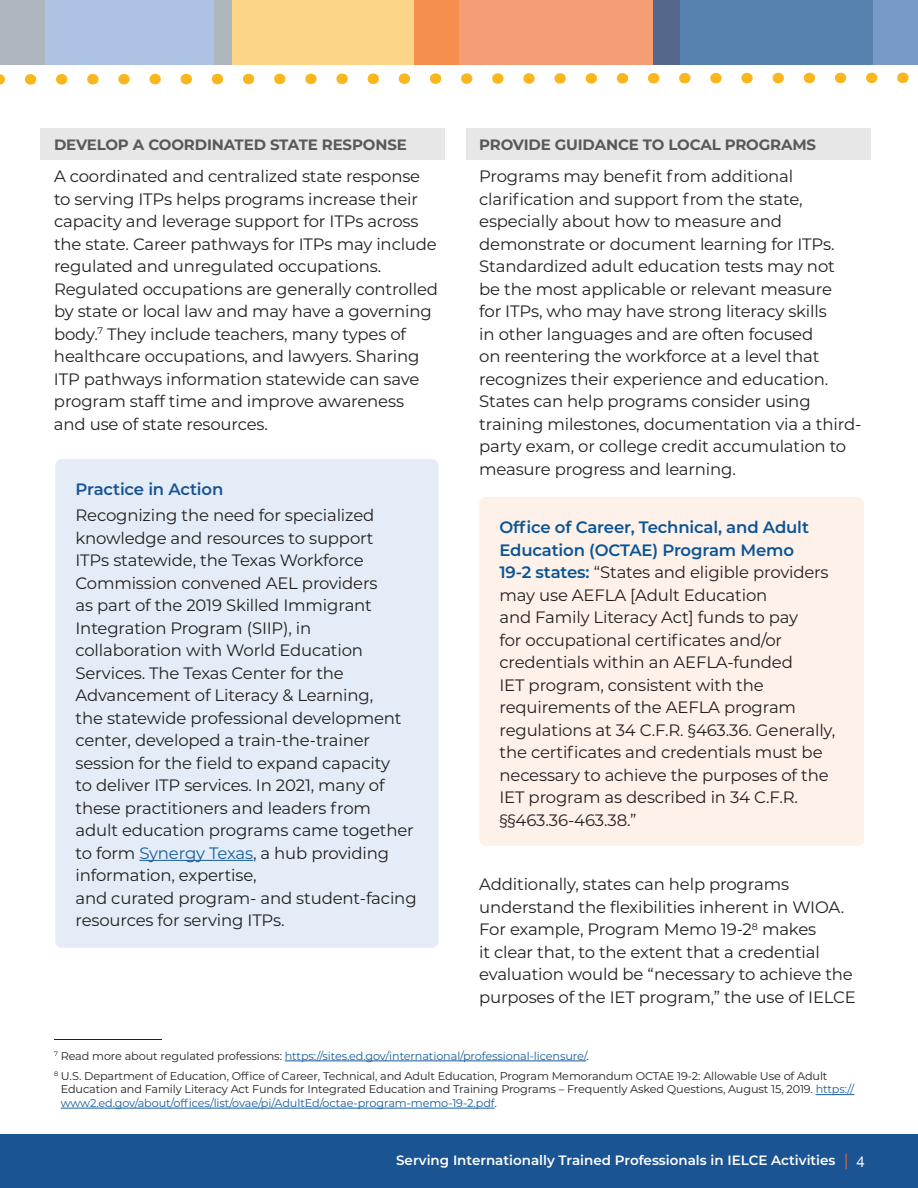
<style>
.page{position:relative;width:918px;height:1188px;background:#fff}
.page>*{position:absolute;margin:0;border:0;box-sizing:border-box;transform-origin:0 0}
.t1{font:16.5px/22.5px "Montserrat";letter-spacing:-.01em;color:#231f20}
.t2{font:600 16.5px "Montserrat";letter-spacing:-.01em;color:#1a5493}
.t3{font:700 15px "Montserrat";letter-spacing:-.01em;color:#59595c}
.t4{font:15px "Helvetica Neue";color:#fff}
.t5{font:600 13.5px "Montserrat";color:#fff}
.t6{font:11.25px/20.2px "Montserrat";letter-spacing:-.01em;color:#231f20}
.s1{color:#175d9e}
.s2{font-weight:600;color:#095596}
</style>
<div class="page">
<div style="left:214px;top:0;width:245px;height:64px;background:#fdd589"></div>
<svg style="left:414px;top:0;width:240px;height:64px;background:#f49a6d"></svg>
<svg style="left:654px;top:0;width:220px;height:64px;background:#567eab"></svg>
<svg style="left:0;top:72px;width:909px;height:13px"></svg>
<svg style="left:0;top:0;width:231px;height:64px;background:#adbed9"></svg>
<div style="left:874px;top:0;width:44px;height:64px;background:#789ac9"></div>
<div style="left:0;top:1134px;width:918px;height:54px;background:#1a5493"></div>
<svg style="left:846px;top:1154px;width:1px;height:15px"></svg>
<div style="left:40px;top:128px;width:406px;height:32px;background:#e7e7e7"></div>
<hr style="left:54px;top:1039px;width:108px;height:1px;background:#231f20">
<hr style="left:285px;top:1061px;width:301px;height:1px;background:#175d9e">
<hr style="left:816px;top:1094px;width:38px;height:1px;background:#175d9e">
<hr style="left:61px;top:1108px;width:433px;height:1px;background:#175d9e">
<div style="left:466px;top:128px;width:405px;height:32px;background:#e7e7e7"></div>
<div style="left:55px;top:459px;width:384px;height:489px;background:#e4edf7;border-radius:7px"></div>
<hr style="left:139px;top:860px;width:114px;height:1px;background:#175d9e">
<div style="left:479px;top:497px;width:385px;height:349px;background:#fef1ea;border-radius:7px"></div>
<h4 class="t3" style="left:54px;top:133px;width:354px">DEVELOP A COORDINATED STATE RESPONSE</h4>
<p class="t1" style="left:54px;top:165px;width:386px">A coordinated and centralized state response to serving ITPs helps programs increase their capacity and leverage support for ITPs across the state. Career pathways for ITPs may include regulated and unregulated occupations.<br>Regulated occupations are generally controlled by state or local law and may have a governing body.<sup>7</sup> They include teachers, many types of healthcare occupations, and lawyers. Sharing ITP pathways information statewide can save program staff time and improve awareness and use of state resources.</p>
<h4 class="t3" style="left:479px;top:133px;width:338px">PROVIDE GUIDANCE TO LOCAL PROGRAMS</h4>
<p class="t1" style="left:479px;top:165px;width:384px">Programs may benefit from additional clarification and support from the state, especially about how to measure and demonstrate or document learning for ITPs.<br>Standardized adult education tests may not<br>be the most applicable or relevant measure<br>for ITPs, who may have strong literacy skills<br>in other languages and are often focused<br>on reentering the workforce at a level that recognizes their experience and education.<br>States can help programs consider using training milestones, documentation via a third&shy;party exam, or college credit accumulation to measure progress and learning.</p>
<h5 class="t2" style="left:76px;top:478px;width:149px">Practice in Action</h5>
<p class="t1" style="left:76px;top:504px;width:343px">Recognizing the need for specialized knowledge and resources to support<br>ITPs statewide, the Texas Workforce Commission convened AEL providers<br>as part of the 2019 Skilled Immigrant Integration Program (SIIP), in collaboration with World Education Services. The Texas Center for the Advancement of Literacy &amp; Learning,<br>the statewide professional development center, developed a train-the-trainer session for the field to expand capacity<br>to deliver ITP services. In 2021, many of these practitioners and leaders from adult education programs came together to form <span class="s1">Synergy Texas</span>, a hub providing information, expertise,<br>and curated program- and student-facing resources for serving ITPs.</p>
<p class="t1" style="left:500px;top:516px;width:337px"><span class="s2">Office of Career, Technical, and Adult Education (OCTAE) Program Memo<br>19-2 states:</span> “States and eligible providers may use AEFLA [Adult Education<br>and Family Literacy Act] funds to pay<br>for occupational certificates and/or credentials within an AEFLA-funded<br>IET program, consistent with the requirements of the AEFLA program regulations at 34 C.F.R. §463.36. Generally, the certificates and credentials must be necessary to achieve the purposes of the IET program as described in 34 C.F.R. §§463.36-463.38.”</p>
<p class="t1" style="left:479px;top:872px;width:378px">Additionally, states can help programs understand the flexibilities inherent in WIOA.<br>For example, Program Memo 19-2<sup>8</sup> makes<br>it clear that, to the extent that a credential evaluation would be “necessary to achieve the purposes of the IET program,” the use of IELCE</p>
<p class="t6" style="left:54px;top:1045px;width:775px"><sup>7</sup> Read more about regulated professions: <span class="s1">https://sites.ed.gov/international/professional-licensure/</span>.<br><sup>8</sup> U.S. Department of Education, Office of Career, Technical, and Adult Education, Program Memorandum OCTAE 19-2: Allowable Use of Adult</p>
<p class="t6" style="left:61px;top:1082px;width:795px;line-height:13.5px">Education and Family Literacy Act Funds for Integrated Education and Training Programs – Frequently Asked Questions, August 15, 2019. <span class="s1">https:// www2.ed.gov/about/offices/list/ovae/pi/AdultEd/octae-program-memo-19-2.pdf</span>.</p>
<p class="t5" style="left:396px;top:1151px;width:441px">Serving Internationally Trained Professionals in IELCE Activities</p>
<p class="t4" style="left:857px;top:1151px;width:10px">4</p>
</div>
